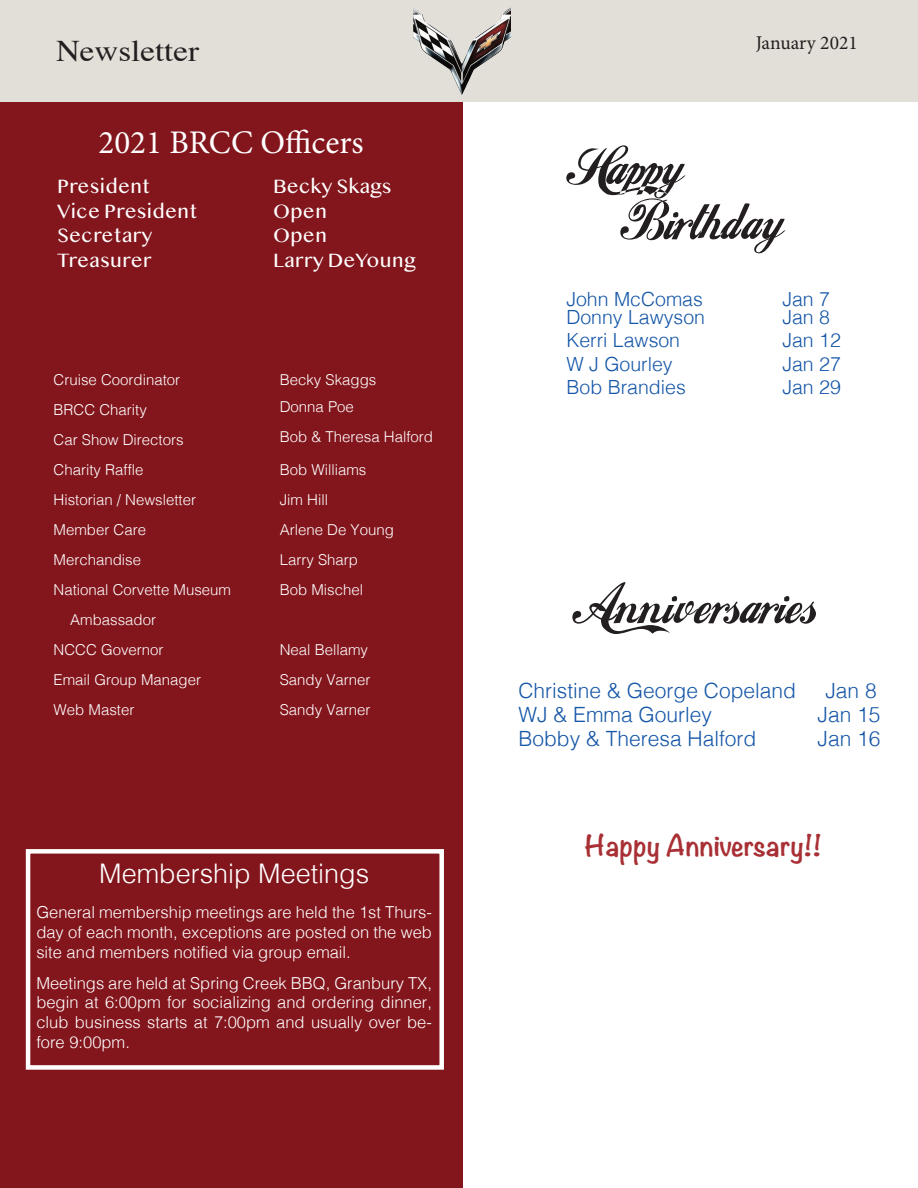
<style>
.page{position:relative;width:918px;height:1188px;background:#fff}
.page>*{position:absolute;margin:0;border:0;box-sizing:border-box;transform-origin:0 0}
.t1{font:33px "Minion Pro";color:#fff}
.t2{font:30px "Times";color:#231f20;scale:1.1 1}
.t3{font:300 27px "Helvetica";color:#fff}
.t4{font:700 26.4px "Noteworthy";color:#a83035}
.t5{font:300 21px "Helvetica";color:#1556a7}
.t6{font:300 19.5px "Helvetica";color:#1556a7}
.t7{font:19.5px "Minion Pro";color:#231f20}
.t8{font:18px "Bangla MN";color:#fff}
.t9{font:300 16.5px/19.8px "Helvetica";color:#fff;text-align:justify}
.t10{font:300 15px "Helvetica";color:#fff}
</style>
<div class="page">
<div style="left:0;top:93px;width:462px;height:1095px;background:#83151c"></div>
<div style="left:26px;top:849px;width:418px;height:221px;border:4px solid #fff"></div>
<svg style="left:566px;top:145px;width:220px;height:108px"></svg>
<svg style="left:572px;top:582px;width:244px;height:52px"></svg>
<div style="left:0;top:0;width:918px;height:102px;background:#e2dfd8"></div>
<img style="left:414px;top:8px;width:96px;height:87px">
<p class="t2" style="left:56px;top:38px;width:131px">Newsletter</p>
<p class="t7" style="left:756px;top:31px;width:103px">January 2021</p>
<p class="t1" style="left:99px;top:122px;width:267px">2021 BRCC Officers</p>
<p class="t8" style="left:57px;top:176px;width:95px">President</p>
<p class="t8" style="left:273px;top:176px;width:120px">Becky Skags</p>
<p class="t8" style="left:57px;top:201px;width:142px">Vice President</p>
<p class="t8" style="left:273px;top:201px;width:55px">Open</p>
<p class="t8" style="left:57px;top:226px;width:97px">Secretary</p>
<p class="t8" style="left:273px;top:226px;width:55px">Open</p>
<p class="t8" style="left:57px;top:250px;width:96px">Treasurer</p>
<p class="t8" style="left:273px;top:250px;width:144px">Larry DeYoung</p>
<p class="t10" style="left:54px;top:374px;width:128px">Cruise Coordinator</p>
<p class="t10" style="left:54px;top:404px;width:95px">BRCC Charity</p>
<p class="t10" style="left:54px;top:434px;width:132px">Car Show Directors</p>
<p class="t10" style="left:54px;top:464px;width:92px">Charity Raffle</p>
<p class="t10" style="left:54px;top:494px;width:144px">Historian / Newsletter</p>
<p class="t10" style="left:54px;top:524px;width:94px">Member Care</p>
<p class="t10" style="left:54px;top:554px;width:89px">Merchandise</p>
<p class="t10" style="left:54px;top:584px;width:179px">National Corvette Museum</p>
<p class="t10" style="left:70px;top:614px;width:87px">Ambassador</p>
<p class="t10" style="left:54px;top:644px;width:112px">NCCC Governor</p>
<p class="t10" style="left:54px;top:674px;width:149px">Email Group Manager</p>
<p class="t10" style="left:54px;top:704px;width:82px">Web Master</p>
<p class="t10" style="left:280px;top:373px;width:98px">Becky Skaggs</p>
<p class="t10" style="left:280px;top:400px;width:76px">Donna Poe</p>
<p class="t10" style="left:280px;top:430px;width:155px">Bob &amp; Theresa Halford</p>
<p class="t10" style="left:280px;top:463px;width:88px">Bob Williams</p>
<p class="t10" style="left:280px;top:493px;width:50px">Jim Hill</p>
<p class="t10" style="left:280px;top:523px;width:116px">Arlene De Young</p>
<p class="t10" style="left:280px;top:553px;width:80px">Larry Sharp</p>
<p class="t10" style="left:280px;top:583px;width:85px">Bob Mischel</p>
<p class="t10" style="left:280px;top:643px;width:90px">Neal Bellamy</p>
<p class="t10" style="left:280px;top:673px;width:92px">Sandy Varner</p>
<p class="t10" style="left:280px;top:703px;width:92px">Sandy Varner</p>
<p class="t3" style="left:99px;top:862px;width:272px">Membership Meetings</p>
<p class="t9" style="left:36px;top:904px;width:397px">General membership meetings are held the 1st Thurs&shy;day of each month, exceptions are posted on the web site and members notified via group email.</p>
<p class="t9" style="left:36px;top:974px;width:397px">Meetings are held at Spring Creek BBQ, Granbury TX, begin at 6:00pm for socializing and ordering dinner, club business starts at 7:00pm and usually over be&shy;fore 9:00pm.</p>
<p class="t6" style="left:566px;top:291px;width:138px">John McComas</p>
<p class="t6" style="left:782px;top:291px;width:49px">Jan 7</p>
<p class="t6" style="left:566px;top:309px;width:140px">Donny Lawyson</p>
<p class="t6" style="left:782px;top:309px;width:49px">Jan 8</p>
<p class="t6" style="left:566px;top:332px;width:115px">Kerri Lawson</p>
<p class="t6" style="left:782px;top:332px;width:60px">Jan 12</p>
<p class="t6" style="left:567px;top:356px;width:108px">W J Gourley</p>
<p class="t6" style="left:782px;top:356px;width:60px">Jan 27</p>
<p class="t6" style="left:567px;top:379px;width:121px">Bob Brandies</p>
<p class="t6" style="left:782px;top:379px;width:60px">Jan 29</p>
<p class="t5" style="left:518px;top:681px;width:279px">Christine &amp; George Copeland</p>
<p class="t5" style="left:825px;top:681px;width:53px">Jan 8</p>
<p class="t5" style="left:518px;top:705px;width:195px">WJ &amp; Emma Gourley</p>
<p class="t5" style="left:818px;top:705px;width:65px">Jan 15</p>
<p class="t5" style="left:518px;top:729px;width:240px">Bobby &amp; Theresa Halford</p>
<p class="t5" style="left:818px;top:729px;width:65px">Jan 16</p>
<h3 class="t4" style="left:585px;top:822px;width:239px">Happy Anniversary!!</h3>
</div>
